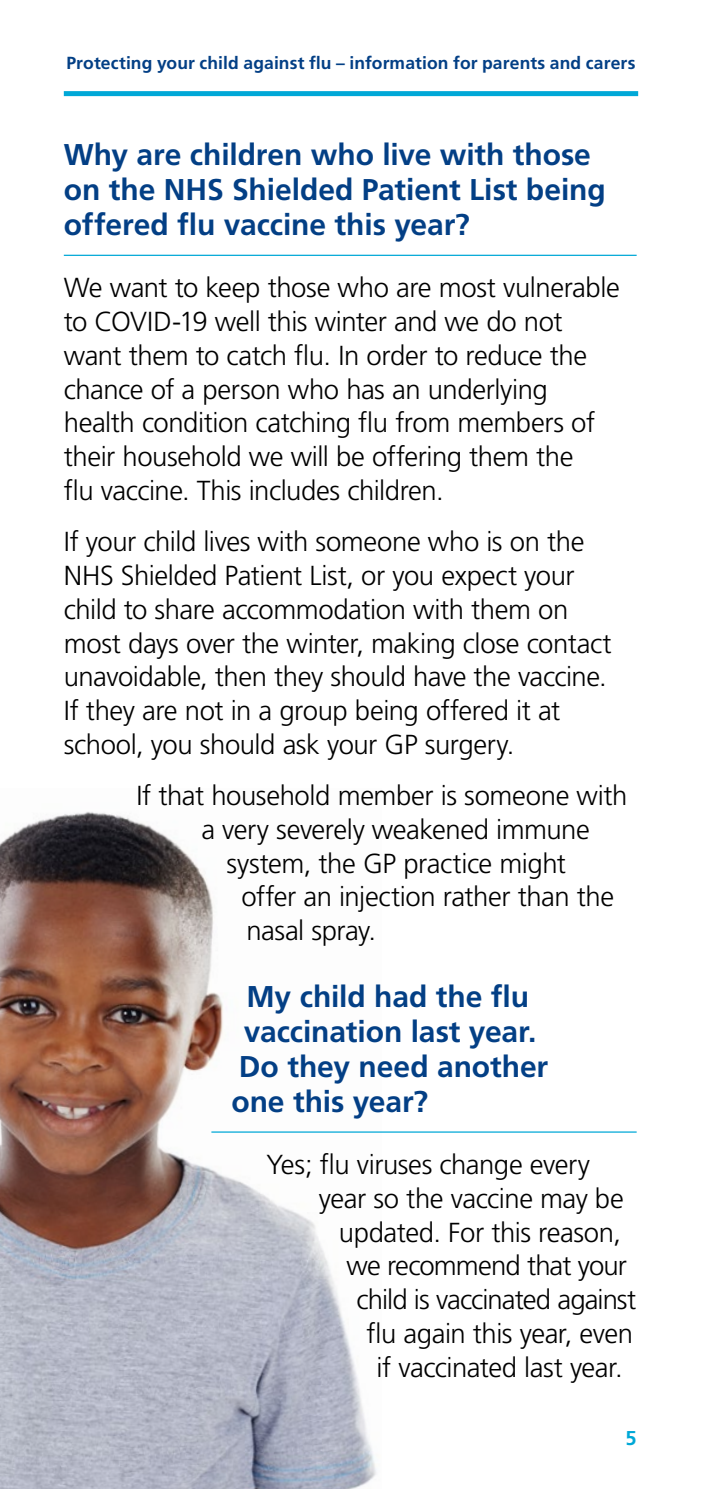
<style>
.page{position:relative;width:702px;height:1489px;background:#fff}
.page>*{position:absolute;margin:0;border:0;box-sizing:border-box;transform-origin:0 0}
.Header_01{font:700 30px/35px "Frutiger";color:#033f85}
.Body{font:300 27.5px/33.8px "Frutiger";letter-spacing:-.015em;color:#000}
.Body-2{font:300 27.5px "Frutiger";letter-spacing:-.035em;color:#000}
.t1{font:700 20px "Frutiger";color:#00a8d7}
.t2{font:700 17.5px "Frutiger";letter-spacing:.005em;color:#033f85}
</style>
<div class="page">
<div style="left:64px;top:91px;width:574px;height:5px;background:#00a8d7"></div>
<img style="left:0;top:811px;width:381px;height:677px">
<hr style="left:64px;top:255px;width:572px;height:1px;background:#00a8d7">
<hr style="left:211px;top:1131px;width:425px;height:1px;background:#00a8d7">
<p class="t2" style="left:66px;top:52px;width:570px">Protecting your child against flu – information for parents and carers</p>
<p class="Header_01" style="left:64px;top:137px;width:543px">Why are children who live with those on the NHS Shielded Patient List being offered flu vaccine this year?</p>
<p class="Body" style="left:64px;top:271px;width:557px">We want to keep those who are most vulnerable to COVID-19 well this winter and we do not want them to catch flu. In order to reduce the chance of a person who has an underlying health condition catching flu from members of their household we will be offering them the<br>flu vaccine. This includes children.</p>
<p class="Body" style="left:64px;top:525px;width:549px">If your child lives with someone who is on the NHS Shielded Patient List, or you expect your child to share accommodation with them on most days over the winter, making close contact unavoidable, then they should have the vaccine.<br>If they are not in a group being offered it at school, you should ask your GP surgery.</p>
<p class="Body" style="left:136px;top:779px;width:492px">If that household member is someone with</p>
<p class="Body" style="left:201px;top:812px;width:390px">a very severely weakened immune</p>
<p class="Body" style="left:226px;top:846px;width:341px">system, the GP practice might</p>
<p class="Body" style="left:241px;top:880px;width:374px">offer an injection rather than the</p>
<p class="Body" style="left:246px;top:914px;width:131px">nasal spray.</p>
<p class="Header_01" style="left:246px;top:979px;width:284px">My child had the flu</p>
<p class="Header_01" style="left:244px;top:1014px;width:294px">vaccination last year.</p>
<p class="Header_01" style="left:239px;top:1049px;width:311px">Do they need another</p>
<p class="Header_01" style="left:231px;top:1084px;width:198px">one this year?</p>
<p class="Body" style="left:266px;top:1147px;width:325px">Yes; flu viruses change every</p>
<p class="Body" style="left:319px;top:1181px;width:306px">year so the vaccine may be</p>
<p class="Body" style="left:339px;top:1215px;width:283px">updated. For this reason,</p>
<p class="Body" style="left:346px;top:1249px;width:282px">we recommend that your</p>
<p class="Body-2" style="left:356px;top:1283px;width:281px">child is vaccinated against</p>
<p class="Body" style="left:366px;top:1316px;width:268px">flu again this year, even</p>
<p class="Body" style="left:376px;top:1350px;width:248px">if vaccinated last year.</p>
<p class="t1" style="left:625px;top:1425px;width:13px">5</p>
</div>
